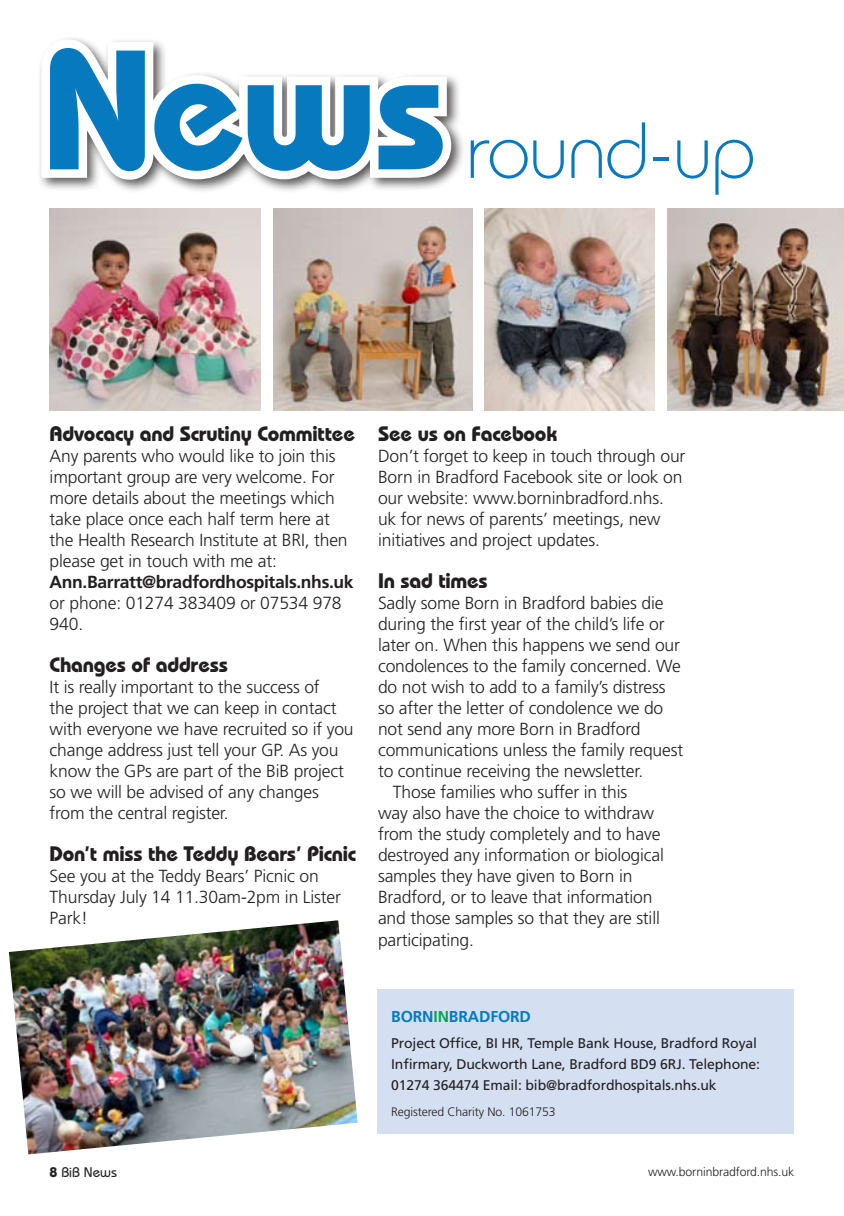
<style>
.page{position:relative;width:844px;height:1216px;background:#fff}
.page>*{position:absolute;margin:0;border:0;box-sizing:border-box;transform-origin:0 0}
.t1{font:300 79.27px "Bauhaus IT Cby BT";letter-spacing:-.02em;color:#0779bf}
.t2{font:700 21px "Bauhaus IT Cby BT";letter-spacing:-.01em;color:#231f20}
.t3{font:300 17.5px/21px "Frutiger";letter-spacing:-.01em;color:#231f20}
.t4{font:700 17.5px "Frutiger";letter-spacing:-.02em;color:#231f20}
.t5{font:700 15.75px "Frutiger";letter-spacing:-.01em;color:#0779bf}
.t6{font:14px/21px "Frutiger";letter-spacing:-.01em;color:#231f20}
.t7{font:500 14px "Bauhaus IT Cby BT";color:#231f20}
.t8{font:300 12.25px "Frutiger";letter-spacing:-.01em;color:#231f20}
.s1{font-weight:700;font-size:169.75px}
.s2{color:#00a651}
.s3{font-weight:700}
</style>
<div class="page">
<svg style="left:40px;top:38px;width:422px;height:233px"></svg>
<div style="left:377px;top:989px;width:416px;height:144px;background:#d4e0f2"></div>
<img style="left:50px;top:208px;width:211px;height:202px">
<img style="left:273px;top:208px;width:199px;height:202px">
<img style="left:484px;top:208px;width:170px;height:202px">
<img style="left:667px;top:208px;width:176px;height:202px">
<img style="left:9px;top:920px;width:348px;height:234px">
<h1 class="t1" style="left:41px;top:101px;width:715px"><span class="s1">News</span> round-up</h1>
<p class="t2" style="left:50px;top:421px;width:307px">Advocacy and Scrutiny Committee</p>
<p class="t3" style="left:50px;top:445px;width:299px">Any parents who would like to join this important group are very welcome. For more details about the meetings which take place once each half term here at the Health Research Institute at BRI, then please get in touch with me at:</p>
<p class="t4" style="left:50px;top:572px;width:305px">Ann.Barratt@bradfordhospitals.nhs.uk</p>
<p class="t3" style="left:50px;top:592px;width:293px">or phone: 01274 383409 or 07534 978<br>940.</p>
<p class="t2" style="left:50px;top:652px;width:180px">Changes of address</p>
<p class="t3" style="left:50px;top:676px;width:305px">It is really important to the success of<br>the project that we can keep in contact with everyone we have recruited so if you change address just tell your GP. As you know the GPs are part of the BiB project so we will be advised of any changes from the central register.</p>
<p class="t2" style="left:50px;top:841px;width:308px">Don’t miss the Teddy Bears’ Picnic</p>
<p class="t3" style="left:50px;top:865px;width:293px">See you at the Teddy Bears’ Picnic on<br>Thursday July 14 11.30am-2pm in Lister<br>Park!</p>
<p class="t2" style="left:378px;top:421px;width:181px">See us on Facebook</p>
<p class="t3" style="left:378px;top:445px;width:309px">Don’t forget to keep in touch through our Born in Bradford Facebook site or look on our website: www.borninbradford.nhs. uk for news of parents’ meetings, new initiatives and project updates.</p>
<p class="t2" style="left:378px;top:568px;width:111px">In sad times</p>
<p class="t3" style="left:378px;top:592px;width:287px">Sadly some Born in Bradford babies die</p>
<p class="t3" style="left:378px;top:613px;width:288px">during the first year of the child’s life or</p>
<p class="t3" style="left:378px;top:634px;width:303px">later on. When this happens we send our</p>
<p class="t3" style="left:378px;top:655px;width:304px">condolences to the family concerned. We</p>
<p class="t3" style="left:378px;top:676px;width:289px">do not wish to add to a family’s distress</p>
<p class="t3" style="left:378px;top:697px;width:287px">so after the letter of condolence we do</p>
<p class="t3" style="left:378px;top:718px;width:264px">not send any more Born in Bradford</p>
<p class="t3" style="left:378px;top:739px;width:306px">communications unless the family request</p>
<p class="t3" style="left:378px;top:760px;width:266px">to continue receiving the newsletter.</p>
<p class="t3" style="left:393px;top:781px;width:236px">Those families who suffer in this</p>
<p class="t3" style="left:378px;top:802px;width:277px">way also have the choice to withdraw</p>
<p class="t3" style="left:378px;top:823px;width:284px">from the study completely and to have</p>
<p class="t3" style="left:378px;top:844px;width:287px">destroyed any information or biological</p>
<p class="t3" style="left:378px;top:865px;width:256px">samples they have given to Born in</p>
<p class="t3" style="left:378px;top:886px;width:276px">Bradford, or to leave that information</p>
<p class="t3" style="left:378px;top:907px;width:283px">and those samples so that they are still</p>
<p class="t3" style="left:378px;top:928px;width:97px">participating.</p>
<p class="t5" style="left:391px;top:1007px;width:141px">BORN<span class="s2">IN</span>BRADFORD</p>
<p class="t6" style="left:391px;top:1032px;width:370px">Project Office, BI HR, Temple Bank House, Bradford Royal<br>Infirmary, Duckworth Lane, Bradford BD9 6RJ. Telephone:<br>01274 364474 Email: bib@bradfordhospitals.nhs.uk</p>
<p class="t8" style="left:391px;top:1104px;width:166px">Registered Charity No. 1061753</p>
<p class="t7" style="left:50px;top:1163px;width:69px"><span class="s3">8</span> BiB News</p>
<p class="t8" style="left:648px;top:1164px;width:148px">www.borninbradford.nhs.uk</p>
</div>
